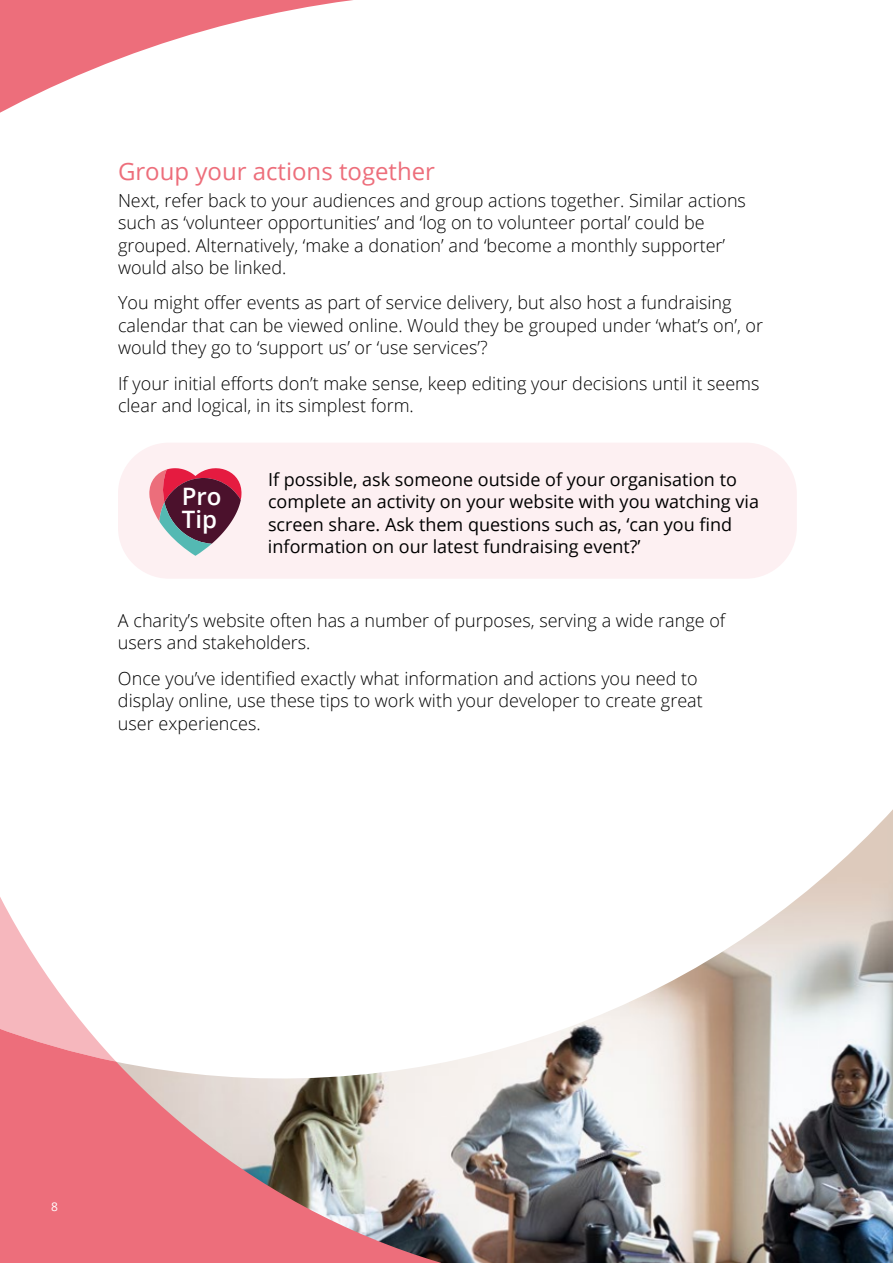
<style>
.page{position:relative;width:893px;height:1263px;background:#fff}
.page>*{position:absolute;margin:0;border:0;box-sizing:border-box;transform-origin:0 0}
.t1{font:24px "Open Sans";color:#ed6e7b}
.t2{font:600 24px/22.5px "Open Sans";color:#fff}
.t3{font:300 18px/22.5px "Open Sans";color:#000}
.t4{font:18px/22.5px "Open Sans";color:#000}
.t5{font:12px "Open Sans";color:#fff}
</style>
<div class="page">
<img style="left:648px;top:809px;width:245px;height:454px">
<svg style="left:0;top:897px;width:648px;height:366px"></svg>
<div style="left:118px;top:443px;width:679px;height:136px;background:#fdf0f2;border-radius:51px"></div>
<svg style="left:149px;top:468px;width:93px;height:88px"></svg>
<svg style="left:0;top:0;width:353px;height:113px"></svg>
<h1 class="t1" style="left:118px;top:155px;width:319px">Group your actions together</h1>
<p class="t3" style="left:118px;top:188px;width:629px">Next, refer back to your audiences and group actions together. Similar actions such as ‘volunteer opportunities’ and ‘log on to volunteer portal’ could be grouped. Alternatively, ‘make a donation’ and ‘become a monthly supporter’ would also be linked.</p>
<p class="t3" style="left:118px;top:291px;width:647px">You might offer events as part of service delivery, but also host a fundraising calendar that can be viewed online. Would they be grouped under ‘what’s on’, or would they go to ‘support us’ or ‘use services’?</p>
<p class="t3" style="left:118px;top:371px;width:643px">If your initial efforts don’t make sense, keep editing your decisions until it seems clear and logical, in its simplest form.</p>
<h1 class="t2" style="left:182px;top:485px;width:41px">Pro<br>Tip</h1>
<p class="t4" style="left:268px;top:468px;width:492px">If possible, ask someone outside of your organisation to complete an activity on your website with you watching via screen share. Ask them questions such as, ‘can you find information on our latest fundraising event?’</p>
<p class="t3" style="left:118px;top:609px;width:609px">A charity’s website often has a number of purposes, serving a wide range of users and stakeholders.</p>
<p class="t3" style="left:118px;top:666px;width:586px">Once you’ve identified exactly what information and actions you need to display online, use these tips to work with your developer to create great user experiences.</p>
<p class="t5" style="left:51px;top:1198px;width:8px">8</p>
</div>
